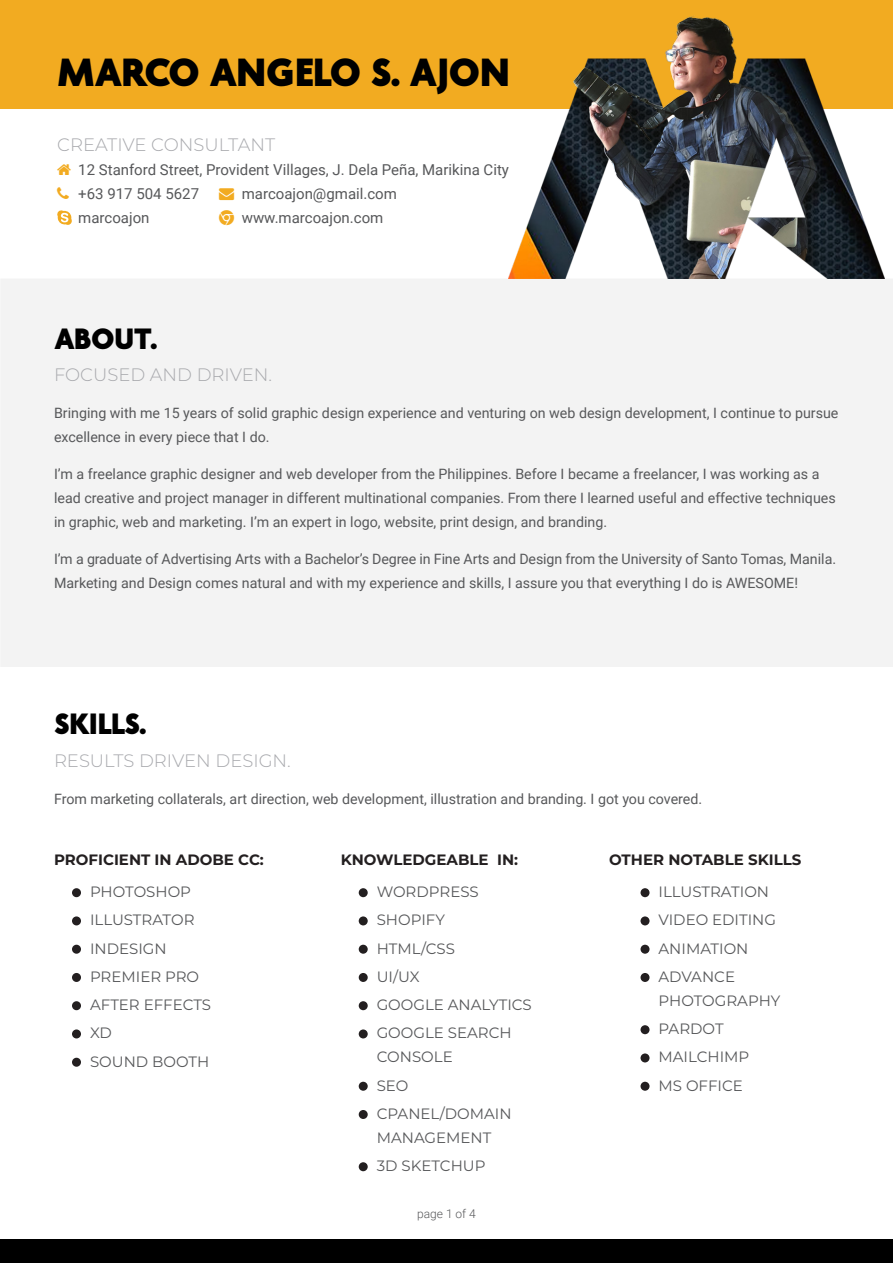
<style>
.page{position:relative;width:893px;height:1263px;background:#fff}
.page>*{position:absolute;margin:0;border:0;box-sizing:border-box;transform-origin:0 0}
.t1{font:800 38.1px "Creo";letter-spacing:-.01em;color:#000}
.t2{font:800 28.5px "Creo";color:#000}
.t3{font:300 18px "Montserrat";color:#a8a9ad}
.Bullets{font:15px/24px "Montserrat";color:#57585a}
.t4{font:15px "Roboto";color:#57585a}
.t5{font:700 15px "Montserrat";color:#231f20}
.t6{font:14.25px/24px "Roboto";color:#57585a}
.t7{font:300 12px "Roboto";color:#57585a}
.s1{color:#f2ab21}
</style>
<div class="page">
<div style="left:0;top:1239px;width:893px;height:24px;background:#000"></div>
<div style="left:0;top:0;width:893px;height:108px;background:#f2ab21"></div>
<div style="left:1px;top:279px;width:891px;height:387px;background:#f3f3f3"></div>
<div style="left:0;top:279px;width:893px;height:388px;border:2px solid #f3f3f3"></div>
<svg style="left:57px;top:210px;width:15px;height:15px"></svg>
<div style="left:72px;top:888px;width:9px;height:9px;background:#231f20;border-radius:50%"></div>
<div style="left:72px;top:916px;width:9px;height:9px;background:#231f20;border-radius:50%"></div>
<div style="left:72px;top:945px;width:9px;height:9px;background:#231f20;border-radius:50%"></div>
<div style="left:72px;top:973px;width:9px;height:9px;background:#231f20;border-radius:50%"></div>
<div style="left:72px;top:1001px;width:9px;height:9px;background:#231f20;border-radius:50%"></div>
<div style="left:72px;top:1029px;width:9px;height:9px;background:#231f20;border-radius:50%"></div>
<div style="left:72px;top:1058px;width:9px;height:9px;background:#231f20;border-radius:50%"></div>
<div style="left:640px;top:888px;width:9px;height:9px;background:#231f20;border-radius:50%"></div>
<div style="left:640px;top:916px;width:9px;height:9px;background:#231f20;border-radius:50%"></div>
<div style="left:640px;top:945px;width:9px;height:9px;background:#231f20;border-radius:50%"></div>
<div style="left:640px;top:973px;width:9px;height:9px;background:#231f20;border-radius:50%"></div>
<div style="left:640px;top:1025px;width:9px;height:9px;background:#231f20;border-radius:50%"></div>
<div style="left:640px;top:1053px;width:9px;height:9px;background:#231f20;border-radius:50%"></div>
<div style="left:640px;top:1082px;width:9px;height:9px;background:#231f20;border-radius:50%"></div>
<div style="left:359px;top:888px;width:9px;height:9px;background:#231f20;border-radius:50%"></div>
<div style="left:359px;top:916px;width:9px;height:9px;background:#231f20;border-radius:50%"></div>
<div style="left:359px;top:945px;width:9px;height:9px;background:#231f20;border-radius:50%"></div>
<div style="left:359px;top:973px;width:9px;height:9px;background:#231f20;border-radius:50%"></div>
<div style="left:359px;top:1001px;width:9px;height:9px;background:#231f20;border-radius:50%"></div>
<div style="left:359px;top:1029px;width:9px;height:9px;background:#231f20;border-radius:50%"></div>
<div style="left:359px;top:1082px;width:9px;height:9px;background:#231f20;border-radius:50%"></div>
<div style="left:359px;top:1110px;width:9px;height:9px;background:#231f20;border-radius:50%"></div>
<div style="left:359px;top:1162px;width:9px;height:9px;background:#231f20;border-radius:50%"></div>
<img style="left:508px;top:15px;width:376px;height:264px">
<p class="t1" style="left:57px;top:49px;width:454px">MARCO ANGELO S. AJON</p>
<p class="t3" style="left:57px;top:133px;width:219px">CREATIVE CONSULTANT</p>
<p class="t4" style="left:78px;top:160px;width:432px">12 Stanford Street, Provident Villages, J. Dela Peña, Marikina City</p>
<p class="t4" style="left:78px;top:184px;width:122px">+63 917 504 5627</p>
<p class="t4" style="left:219px;top:184px;width:179px"><span class="s1">→</span> marcoajon@gmail.com</p>
<p class="t4" style="left:78px;top:208px;width:73px">marcoajon</p>
<p class="t4" style="left:242px;top:208px;width:143px">www.marcoajon.com</p>
<p class="t2" style="left:54px;top:322px;width:105px">ABOUT.</p>
<p class="t3" style="left:54px;top:363px;width:220px">FOCUSED AND DRIVEN.</p>
<p class="t6" style="left:54px;top:401px;width:786px">Bringing with me 15 years of solid graphic design experience and venturing on web design development, I continue to pursue excellence in every piece that I do.</p>
<p class="t6" style="left:54px;top:461px;width:783px">I’m a freelance graphic designer and web developer from the Philippines. Before I became a freelancer, I was working as a lead creative and project manager in different multinational companies. From there I learned useful and effective techniques in graphic, web and marketing. I’m an expert in logo, website, print design, and branding.</p>
<p class="t6" style="left:54px;top:546px;width:784px">I’m a graduate of Advertising Arts with a Bachelor’s Degree in Fine Arts and Design from the University of Santo Tomas, Manila.<br>Marketing and Design comes natural and with my experience and skills, I assure you that everything I do is AWESOME!</p>
<p class="t2" style="left:54px;top:707px;width:94px">SKILLS.</p>
<p class="t3" style="left:54px;top:748px;width:238px">RESULTS DRIVEN DESIGN.</p>
<p class="t6" style="left:54px;top:786px;width:650px">From marketing collaterals, art direction, web development, illustration and branding. I got you covered.</p>
<p class="t5" style="left:54px;top:848px;width:211px">PROFICIENT IN ADOBE CC:</p>
<p class="t5" style="left:341px;top:848px;width:179px">KNOWLEDGEABLE IN:</p>
<p class="t5" style="left:609px;top:848px;width:194px">OTHER NOTABLE SKILLS</p>
<p class="Bullets" style="left:90px;top:879px;width:103px">PHOTOSHOP</p>
<p class="Bullets" style="left:90px;top:907px;width:106px">ILLUSTRATOR</p>
<p class="Bullets" style="left:90px;top:936px;width:78px">INDESIGN</p>
<p class="Bullets" style="left:90px;top:964px;width:111px">PREMIER PRO</p>
<p class="Bullets" style="left:90px;top:992px;width:123px">AFTER EFFECTS</p>
<p class="Bullets" style="left:90px;top:1020px;width:23px">XD</p>
<p class="Bullets" style="left:90px;top:1049px;width:121px">SOUND BOOTH</p>
<p class="Bullets" style="left:377px;top:879px;width:104px">WORDPRESS</p>
<p class="Bullets" style="left:377px;top:907px;width:70px">SHOPIFY</p>
<p class="Bullets" style="left:377px;top:936px;width:80px">HTML/CSS</p>
<p class="Bullets" style="left:377px;top:964px;width:45px">UI/UX</p>
<p class="Bullets" style="left:377px;top:992px;width:157px">GOOGLE ANALYTICS</p>
<p class="Bullets" style="left:377px;top:1020px;width:136px">GOOGLE SEARCH<br>CONSOLE</p>
<p class="Bullets" style="left:377px;top:1073px;width:33px">SEO</p>
<p class="Bullets" style="left:377px;top:1101px;width:136px">CPANEL/DOMAIN<br>MANAGEMENT</p>
<p class="Bullets" style="left:377px;top:1153px;width:110px">3D SKETCHUP</p>
<p class="Bullets" style="left:658px;top:879px;width:112px">ILLUSTRATION</p>
<p class="Bullets" style="left:658px;top:907px;width:119px">VIDEO EDITING</p>
<p class="Bullets" style="left:658px;top:936px;width:91px">ANIMATION</p>
<p class="Bullets" style="left:658px;top:964px;width:123px">ADVANCE<br>PHOTOGRAPHY</p>
<p class="Bullets" style="left:658px;top:1016px;width:67px">PARDOT</p>
<p class="Bullets" style="left:658px;top:1044px;width:92px">MAILCHIMP</p>
<p class="Bullets" style="left:658px;top:1073px;width:86px">MS OFFICE</p>
<p class="t7" style="left:417px;top:1205px;width:60px">page 1 of 4</p>
</div>
